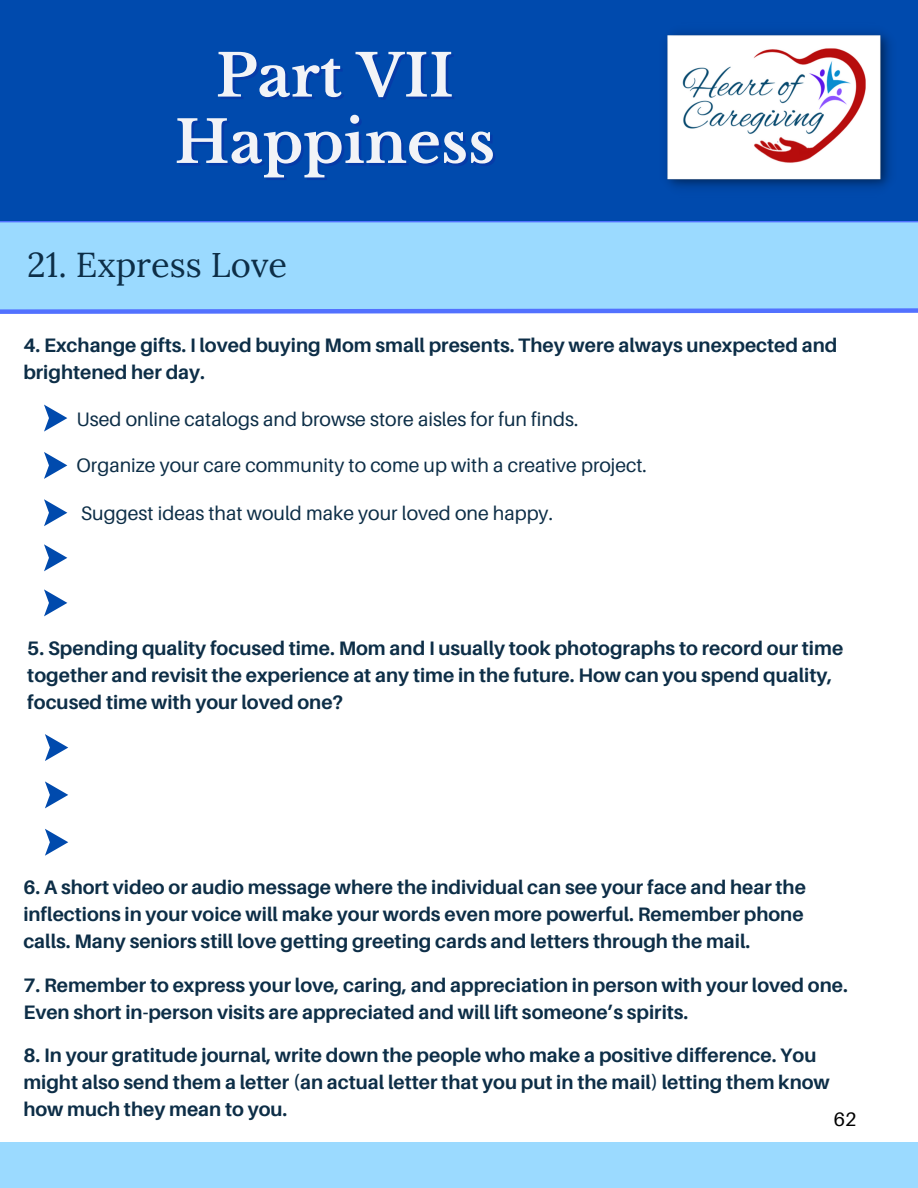
<style>
.page{position:relative;width:918px;height:1188px;background:#fff}
.page>*{position:absolute;margin:0;border:0;box-sizing:border-box;transform-origin:0 0}
.t1{font:700 58.05px "Libre Baskerville";color:#f2f3f7}
.t2{font:34.5px "Lora";color:#0d2e47}
.t3{font:700 19.5px/27px "Aileron";color:#0d2e47}
.t4{font:19.5px "Aileron";color:#0d2e47}
.t5{font:19.5px "Aileron";color:#000}
</style>
<div class="page">
<div style="left:0;top:220px;width:918px;height:91px;background:#9bdaff"></div>
<svg style="left:0;top:220px;width:918px;height:2px;background:#295dd6"></svg>
<svg style="left:0;top:308px;width:918px;height:6px;background:#6e8eff"></svg>
<div style="left:0;top:1142px;width:918px;height:46px;background:#9bdaff"></div>
<div style="left:0;top:0;width:918px;height:220px;background:#004aad"></div>
<img style="left:666px;top:32px;width:225px;height:156px">
<svg style="left:45px;top:734px;width:23px;height:27px"></svg>
<svg style="left:45px;top:781px;width:23px;height:27px"></svg>
<svg style="left:45px;top:829px;width:23px;height:27px"></svg>
<svg style="left:44px;top:405px;width:23px;height:27px"></svg>
<svg style="left:44px;top:452px;width:23px;height:27px"></svg>
<svg style="left:44px;top:499px;width:23px;height:27px"></svg>
<svg style="left:44px;top:544px;width:23px;height:27px"></svg>
<svg style="left:44px;top:589px;width:23px;height:27px"></svg>
<p class="t1" style="left:216px;top:40px;width:239px">Part VII</p>
<p class="t1" style="left:175px;top:107px;width:322px">Happiness</p>
<p class="t2" style="left:27px;top:242px;width:261px">21. Express Love</p>
<p class="t3" style="left:23px;top:332px;width:816px">4. Exchange gifts. I loved buying Mom small presents. They were always unexpected and brightened her day.</p>
<p class="t4" style="left:77px;top:407px;width:503px">Used online catalogs and browse store aisles for fun finds.</p>
<p class="t4" style="left:77px;top:453px;width:572px">Organize your care community to come up with a creative project.</p>
<p class="t4" style="left:81px;top:502px;width:474px">Suggest ideas that would make your loved one happy.</p>
<p class="t3" style="left:27px;top:634px;width:817px">5. Spending quality focused time. Mom and I usually took photographs to record our time together and revisit the experience at any time in the future. How can you spend quality, focused time with your loved one?</p>
<p class="t3" style="left:23px;top:874px;width:784px;text-align:justify">6. A short video or audio message where the individual can see your face and hear the inflections in your voice will make your words even more powerful. Remember phone calls. Many seniors still love getting greeting cards and letters through the mail.</p>
<p class="t3" style="left:23px;top:971px;width:826px">7. Remember to express your love, caring, and appreciation in person with your loved one.<br>Even short in-person visits are appreciated and will lift someone’s spirits.</p>
<p class="t3" style="left:23px;top:1041px;width:808px">8. In your gratitude journal, write down the people who make a positive difference. You might also send them a letter (an actual letter that you put in the mail) letting them know how much they mean to you.</p>
<p class="t5" style="left:834px;top:1107px;width:24px">62</p>
</div>
